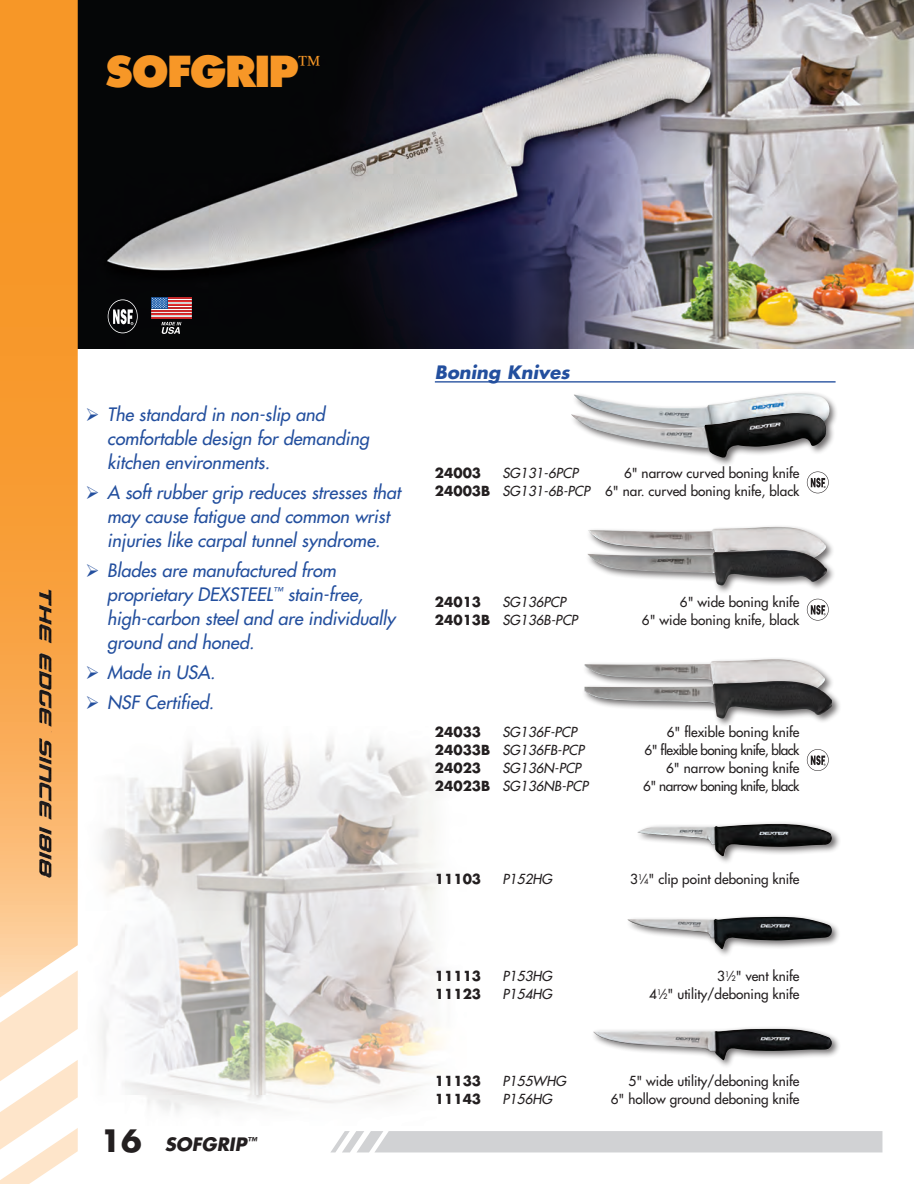
<style>
.page{position:relative;width:914px;height:1184px;background:#fff}
.page>*{position:absolute;margin:0;border:0;box-sizing:border-box;transform-origin:0 0}
.t1{font:800 43.5px "Tempest";color:#f79727}
.t2{font:italic 18px/24px "Futura";color:#234f9e}
.t3{font:italic 700 18px "Futura";color:#234f9e}
.t4{font:italic 700 18px "Futura";color:#231f20}
.t5{font:13.5px/18px "Futura";color:#231f20;text-align:right}
.t6{font:italic 13.5px "Futura";color:#231f20}
.t7{font:13.5px "Futura";letter-spacing:-.04em;color:#231f20}
.t8{font:700 13.5px "Futura";color:#231f20}
.s1{font-style:normal;font-size:30px}
.s2{font-weight:700}
.s3{font-style:italic}
.s4{font-weight:700;font-style:normal}
.s5{font-size:7.35px}
</style>
<div class="page">
<img style="left:100px;top:738px;width:344px;height:374px">
<img style="left:584px;top:659px;width:241px;height:19px">
<div style="left:572px;top:390px;width:266px;height:57px;background:#231f20;opacity:.65"></div>
<img style="left:573px;top:393px;width:256px;height:17px">
<hr style="left:435px;top:381px;width:400px;height:1px;background:#234f9e">
<div style="left:625px;top:914px;width:216px;height:44px;background:#231f20;opacity:.65"></div>
<img style="left:627px;top:916px;width:206px;height:33px">
<div style="left:635px;top:821px;width:206px;height:44px;background:#231f20;opacity:.65"></div>
<img style="left:637px;top:824px;width:196px;height:32px">
<div style="left:582px;top:678px;width:259px;height:49px;background:#231f20;opacity:.65"></div>
<img style="left:584px;top:681px;width:247px;height:37px">
<img style="left:593px;top:1028px;width:240px;height:33px">
<div style="left:569px;top:410px;width:266px;height:57px;background:#231f20;opacity:.65"></div>
<img style="left:571px;top:413px;width:257px;height:45px">
<img style="left:588px;top:527px;width:239px;height:19px">
<img style="left:78px;top:0;width:836px;height:348px">
<div style="left:585px;top:546px;width:251px;height:48px;background:#231f20;opacity:.65"></div>
<img style="left:587px;top:549px;width:240px;height:36px">
<svg style="left:0;top:0;width:78px;height:970px;background:#f8a343"></svg>
<img style="left:40px;top:589px;width:12px;height:288px">
<div style="left:331px;top:1131px;width:551px;height:21px;background:#d1d2d4"></div>
<svg style="left:108px;top:299px;width:30px;height:34px"></svg>
<svg style="left:151px;top:297px;width:40px;height:37px"></svg>
<svg style="left:806px;top:471px;width:22px;height:22px"></svg>
<svg style="left:806px;top:598px;width:22px;height:22px"></svg>
<svg style="left:806px;top:749px;width:22px;height:22px"></svg>
<svg style="left:0;top:0;width:5px;height:5px"></svg>
<svg style="left:0;top:970px;width:78px;height:214px"></svg>
<svg style="left:908px;top:0;width:6px;height:5px"></svg>
<p class="t1" style="left:106px;top:50px;width:216px">SofGrip<sup>™</sup></p>
<p class="t2" style="left:107px;top:402px;width:263px;text-indent:-22px">➢ The standard in non-slip and comfortable design for demanding kitchen environments.</p>
<p class="t2" style="left:86px;top:480px;width:316px;text-align:center">➢ A soft rubber grip reduces stresses that may cause fatigue and common wrist injuries like carpal tunnel syndrome.</p>
<p class="t2" style="left:107px;top:558px;width:290px;text-indent:-22px">➢ Blades are manufactured from proprietary DEXSTEEL<sup>™</sup> stain-free, high-carbon steel and are individually ground and honed.</p>
<p class="t2" style="left:86px;top:660px;width:131px">➢ Made in USA.</p>
<p class="t2" style="left:86px;top:690px;width:130px">➢ NSF Certified.</p>
<p class="t4" style="left:100px;top:1132px;width:157px"><span class="s1">16</span> SofGrip<sup>™</sup></p>
<p class="t3" style="left:435px;top:360px;width:136px">Boning Knives</p>
<p class="t5" style="left:435px;top:463px;width:366px">6" narrow curved boning knife<br><span class="s2">24003B</span> <span class="s3">SG131-6B-PCP</span> 6" nar. curved boning knife, black</p>
<p class="t8" style="left:435px;top:463px;width:48px">24003</p>
<p class="t6" style="left:502px;top:464px;width:77px">SG131-6PCP</p>
<p class="t8" style="left:435px;top:592px;width:48px">24013</p>
<p class="t6" style="left:502px;top:593px;width:65px">SG136PCP</p>
<p class="t5" style="left:680px;top:592px;width:121px">6" wide boning knife</p>
<p class="t6" style="left:435px;top:611px;width:144px"><span class="s4">24013B</span> SG136B-PCP</p>
<p class="t5" style="left:642px;top:610px;width:159px">6" wide boning knife, black</p>
<p class="t8" style="left:435px;top:722px;width:48px">24033</p>
<p class="t6" style="left:502px;top:723px;width:76px">SG136F-PCP</p>
<p class="t5" style="left:666px;top:723px;width:134px">6" flexible boning knife</p>
<p class="t6" style="left:435px;top:741px;width:151px"><span class="s4">24033B</span> SG136FB-PCP</p>
<p class="t7" style="left:644px;top:741px;width:157px">6" flexible boning knife, black</p>
<p class="t8" style="left:435px;top:758px;width:48px">24023</p>
<p class="t6" style="left:502px;top:759px;width:80px">SG136N-PCP</p>
<p class="t5" style="left:666px;top:759px;width:135px">6" narrow boning knife</p>
<p class="t6" style="left:435px;top:777px;width:155px"><span class="s4">24023B</span> SG136NB-PCP</p>
<p class="t7" style="left:643px;top:777px;width:158px">6" narrow boning knife, black</p>
<p class="t8" style="left:435px;top:869px;width:48px">11103</p>
<p class="t6" style="left:502px;top:870px;width:51px">P152HG</p>
<p class="t5" style="left:630px;top:869px;width:171px">3<sup>1</sup>⁄<span class="s5">4</span>" clip point deboning knife</p>
<p class="t8" style="left:435px;top:966px;width:48px">11113</p>
<p class="t6" style="left:502px;top:967px;width:51px">P153HG</p>
<p class="t5" style="left:717px;top:966px;width:84px">3<sup>1</sup>⁄<span class="s5">2</span>" vent knife</p>
<p class="t8" style="left:435px;top:984px;width:48px">11123</p>
<p class="t6" style="left:502px;top:985px;width:51px">P154HG</p>
<p class="t5" style="left:649px;top:984px;width:152px">4<sup>1</sup>⁄<span class="s5">2</span>" utility/deboning knife</p>
<p class="t8" style="left:435px;top:1071px;width:48px">11133</p>
<p class="t6" style="left:502px;top:1072px;width:65px">P155WHG</p>
<p class="t5" style="left:628px;top:1071px;width:172px">5" wide utility/deboning knife</p>
<p class="t8" style="left:435px;top:1089px;width:48px">11143</p>
<p class="t6" style="left:502px;top:1090px;width:51px">P156HG</p>
<p class="t5" style="left:611px;top:1089px;width:190px">6" hollow ground deboning knife</p>
</div>
